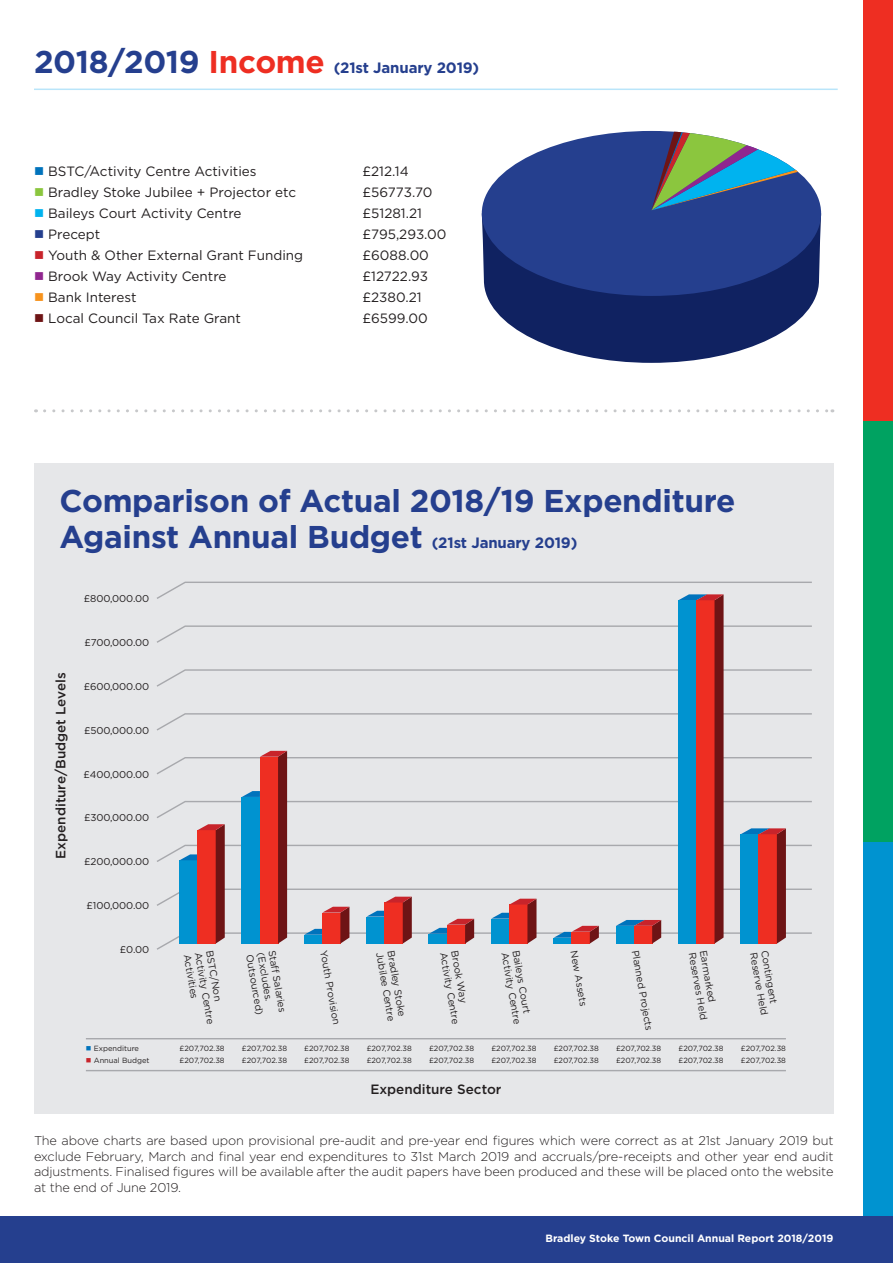
<style>
.page{position:relative;width:893px;height:1263px;background:#fff}
.page>*{position:absolute;margin:0;border:0;box-sizing:border-box;transform-origin:0 0}
.t1{font:700 31.5px/36px "Gotham";letter-spacing:-.01em;color:#253f8e}
.t2{font:700 15px "Gotham";letter-spacing:-.01em;color:#253f8e}
.t3{font:13.5px "Gotham";color:#231f20}
.t4{font:500 13.5px "Gotham";color:#231f20}
.t5{font:300 12.75px/15.8px "Gotham";letter-spacing:-.01em;color:#231f20;text-align:justify}
.t6{font:700 10.5px "Gotham";color:#fff}
.t7{font:9.9px "Gotham";letter-spacing:-.01em;color:#231f20}
.t8{font:7.5px/12px "Gotham";letter-spacing:-.01em;color:#231f20}
.s1{font-size:31.5px}
.s2{font-size:31.5px;color:#ee2e22}
.s3{color:#0073bc}
.s4{color:#8bc63e}
.s5{color:#00b3ef}
.s6{color:#253f8e}
.s7{color:#c8242b}
.s8{color:#90268f}
.s9{color:#f7931d}
.s10{color:#6e1415}
.s11{font-size:15px}
</style>
<div class="page">
<div style="left:863px;top:0;width:30px;height:421px;background:#ee2e22"></div>
<div style="left:863px;top:421px;width:30px;height:421px;background:#00a261"></div>
<div style="left:863px;top:842px;width:30px;height:421px;background:#0093d0"></div>
<div style="left:0;top:1216px;width:893px;height:47px;background:#253f8e"></div>
<div style="left:34px;top:463px;width:799px;height:650px;background:#e6e7e9"></div>
<hr style="left:34px;top:89px;width:804px;height:1px;background:#b9e5fa">
<svg style="left:482px;top:220px;width:339px;height:143px;fill:#102261"></svg>
<div style="left:482px;top:131px;width:339px;height:165px;background:#253f8e;border-radius:50%"></div>
<svg style="left:651px;top:131px;width:170px;height:79px"></svg>
<hr style="left:86px;top:1038px;width:700px;height:1px;background:#a8a9ad">
<hr style="left:86px;top:1070px;width:700px;height:1px;background:#a8a9ad">
<svg style="left:156px;top:581px;width:656px;height:369px"></svg>
<svg style="left:45px;top:409px;width:788px;height:3px"></svg>
<p class="t2" style="left:34px;top:59px;width:447px"><span class="s1">2018/2019</span> <span class="s2">Income</span> (21st January 2019)</p>
<p class="t3" style="left:34px;top:164px;width:224px"><span class="s3">■</span> BSTC/Activity Centre Activities</p>
<p class="t3" style="left:363px;top:164px;width:48px">£212.14</p>
<p class="t3" style="left:34px;top:185px;width:264px"><span class="s4">■</span> Bradley Stoke Jubilee + Projector etc</p>
<p class="t3" style="left:363px;top:185px;width:71px">£56773.70</p>
<p class="t3" style="left:34px;top:206px;width:209px"><span class="s5">■</span> Baileys Court Activity Centre</p>
<p class="t3" style="left:363px;top:206px;width:61px">£51281.21</p>
<p class="t3" style="left:34px;top:227px;width:68px"><span class="s6">■</span> Precept</p>
<p class="t3" style="left:363px;top:227px;width:86px">£795,293.00</p>
<p class="t3" style="left:34px;top:248px;width:271px"><span class="s7">■</span> Youth &amp; Other External Grant Funding</p>
<p class="t3" style="left:363px;top:248px;width:68px">£6088.00</p>
<p class="t3" style="left:34px;top:269px;width:194px"><span class="s8">■</span> Brook Way Activity Centre</p>
<p class="t3" style="left:363px;top:269px;width:67px">£12722.93</p>
<p class="t3" style="left:34px;top:290px;width:104px"><span class="s9">■</span> Bank Interest</p>
<p class="t3" style="left:363px;top:290px;width:61px">£2380.21</p>
<p class="t3" style="left:34px;top:311px;width:208px"><span class="s10">■</span> Local Council Tax Rate Grant</p>
<p class="t3" style="left:363px;top:311px;width:67px">£6599.00</p>
<h1 class="t1" style="left:59px;top:482px;width:678px">Comparison of Actual 2018/19 Expenditure<br>Against Annual Budget <span class="s11">(21st January 2019)</span></h1>
<p class="t4" style="left:53px;top:859px;width:188px;rotate:-90deg">Expenditure/Budget Levels</p>
<p class="t7" style="left:84px;top:593px;width:67px">£800,000.00</p>
<p class="t7" style="left:84px;top:637px;width:66px">£700,000.00</p>
<p class="t7" style="left:84px;top:681px;width:67px">£600,000.00</p>
<p class="t7" style="left:84px;top:725px;width:67px">£500,000.00</p>
<p class="t7" style="left:84px;top:769px;width:67px">£400,000.00</p>
<p class="t7" style="left:84px;top:812px;width:67px">£300,000.00</p>
<p class="t7" style="left:84px;top:856px;width:67px">£200,000.00</p>
<p class="t7" style="left:87px;top:900px;width:64px">£100,000.00</p>
<p class="t7" style="left:120px;top:944px;width:31px">£0.00</p>
<p class="t7" style="left:277px;top:949px;width:64px;rotate:80deg">Staff Salaries</p>
<p class="t7" style="left:329px;top:949px;width:77px;rotate:80deg">Youth Provision</p>
<p class="t7" style="left:385px;top:951px;width:71px;rotate:80deg">Jubilee Centre</p>
<p class="t7" style="left:770px;top:949px;width:56px;rotate:80deg">Contingent</p>
<p class="t7" style="left:521px;top:949px;width:65px;rotate:80deg">Baileys Court</p>
<p class="t7" style="left:579px;top:949px;width:58px;rotate:80deg">New Assets</p>
<p class="t7" style="left:641px;top:949px;width:83px;rotate:80deg">Planned Projects</p>
<p class="t7" style="left:697px;top:951px;width:70px;rotate:80deg">Reserves Held</p>
<p class="t7" style="left:460px;top:949px;width:55px;rotate:80deg">Brook Way</p>
<p class="t7" style="left:510px;top:951px;width:74px;rotate:80deg">Activity Centre</p>
<p class="t7" style="left:215px;top:949px;width:53px;rotate:80deg">BSTC/Non</p>
<p class="t7" style="left:709px;top:949px;width:54px;rotate:80deg">Earmarked</p>
<p class="t7" style="left:759px;top:951px;width:65px;rotate:80deg">Reserve Held</p>
<p class="t7" style="left:396px;top:949px;width:69px;rotate:80deg">Bradley Stoke</p>
<p class="t7" style="left:449px;top:951px;width:74px;rotate:80deg">Activity Centre</p>
<p class="t7" style="left:204px;top:951px;width:74px;rotate:80deg">Activity Centre</p>
<p class="t7" style="left:266px;top:951px;width:51px;rotate:80deg">(Excludes.</p>
<p class="t7" style="left:193px;top:953px;width:46px;rotate:80deg">Activities</p>
<p class="t7" style="left:255px;top:953px;width:63px;rotate:80deg">Outsourced)</p>
<p class="t8" style="left:86px;top:1042px;width:55px"><span class="s3">■</span> Expenditure</p>
<p class="t8" style="left:86px;top:1054px;width:65px"><span class="s7">■</span> Annual Budget</p>
<p class="t8" style="left:180px;top:1042px;width:47px">£207,702.38 £207,702.38</p>
<p class="t8" style="left:242px;top:1042px;width:47px">£207,702.38 £207,702.38</p>
<p class="t8" style="left:304px;top:1042px;width:47px">£207,702.38 £207,702.38</p>
<p class="t8" style="left:367px;top:1042px;width:47px">£207,702.38 £207,702.38</p>
<p class="t8" style="left:429px;top:1042px;width:47px">£207,702.38 £207,702.38</p>
<p class="t8" style="left:491px;top:1042px;width:47px">£207,702.38 £207,702.38</p>
<p class="t8" style="left:554px;top:1042px;width:47px">£207,702.38 £207,702.38</p>
<p class="t8" style="left:616px;top:1042px;width:47px">£207,702.38 £207,702.38</p>
<p class="t8" style="left:678px;top:1042px;width:47px">£207,702.38 £207,702.38</p>
<p class="t8" style="left:741px;top:1042px;width:47px">£207,702.38 £207,702.38</p>
<p class="t4" style="left:370px;top:1081px;width:133px">Expenditure Sector</p>
<p class="t5" style="left:34px;top:1132px;width:801px">The above charts are based upon provisional pre-audit and pre-year end figures which were correct as at 21st January 2019 but exclude February, March and final year end expenditures to 31st March 2019 and accruals/pre-receipts and other year end audit adjustments. Finalised figures will be available after the audit papers have been produced and these will be placed onto the website at the end of June 2019.</p>
<p class="t6" style="left:545px;top:1232px;width:289px">Bradley Stoke Town Council Annual Report 2018/2019</p>
</div>
